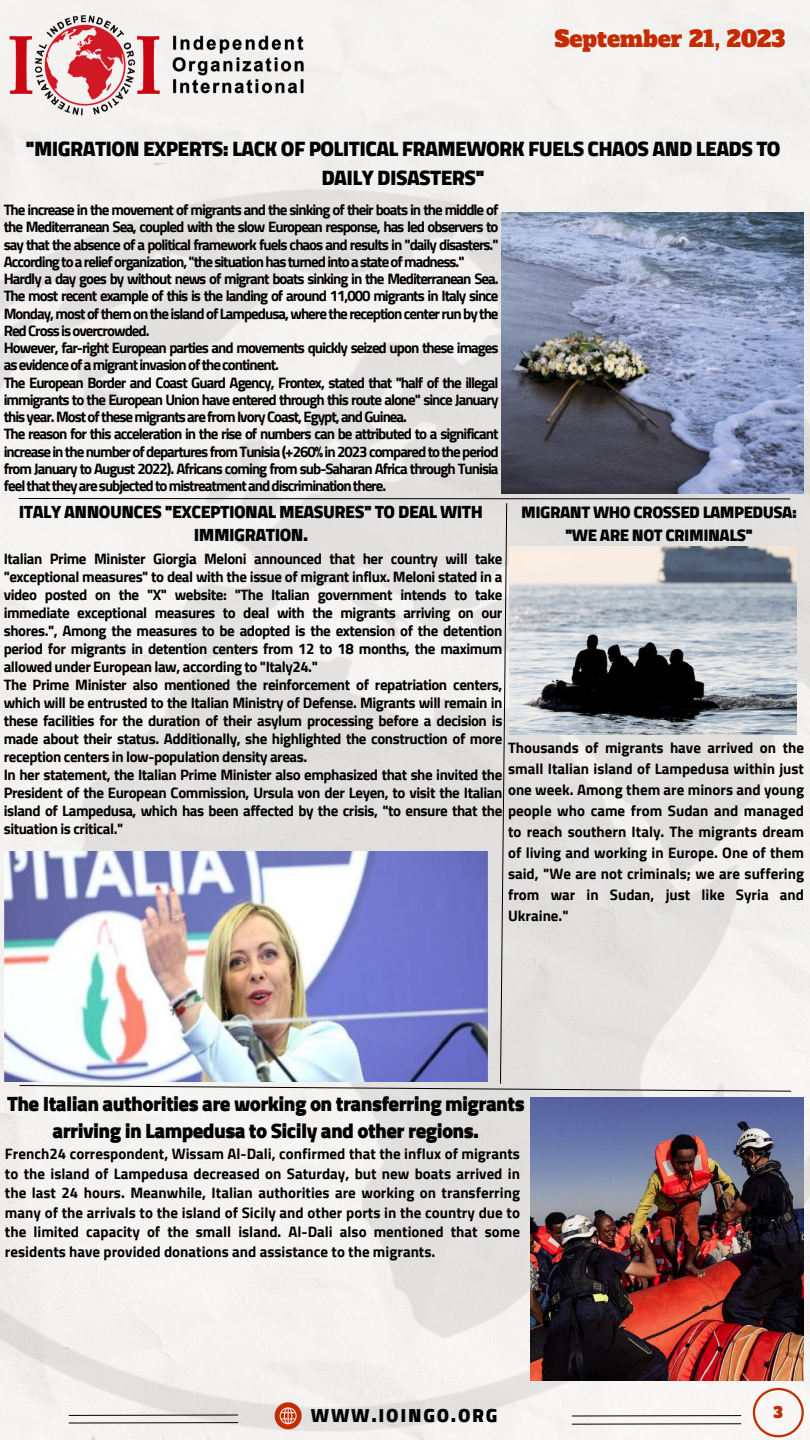
<style>
.page{position:relative;width:810px;height:1440px;background:#fff}
.page>*{position:absolute;margin:0;border:0;box-sizing:border-box;transform-origin:0 0}
.t1{font:22px "Alfa Slab One";color:#c42b00}
.t2{font:900 21.2px/29.2px "Cairo";letter-spacing:-.03em;color:#000;text-align:center}
.t3{font:900 21px/27.8px "Cairo";letter-spacing:-.03em;color:#000;text-align:center}
.t4{font:900 19.2px "Cairo";letter-spacing:.09em;color:#000}
.t5{font:900 18px/22.5px "Cairo";letter-spacing:-.03em;color:#000;text-align:center}
.t6{font:900 17px/23.2px "Cairo";letter-spacing:-.03em;color:#000;text-align:center}
.t7{font:700 15px/17.2px "Cairo";letter-spacing:-.03em;color:#000;text-align:justify}
.t8{font:700 15px "Cairo";color:#000}
.t9{font:700 15px/17.2px "Cairo";letter-spacing:-.07em;color:#000}
.t10{font:15px "Alfa Slab One";color:#c42b00}
</style>
<div class="page">
<img style="left:0;top:163px;width:810px;height:1277px">
<img style="left:502px;top:213px;width:301px;height:281px">
<img style="left:531px;top:1098px;width:273px;height:282px">
<svg style="left:753px;top:1388px;width:51px;height:49px"></svg>
<img style="left:0;top:6px;width:316px;height:118px">
<img style="left:5px;top:852px;width:13px;height:229px">
<svg style="left:68px;top:1414px;width:171px;height:2px"></svg>
<svg style="left:275px;top:1402px;width:27px;height:27px"></svg>
<svg style="left:68px;top:1422px;width:171px;height:2px"></svg>
<svg style="left:571px;top:1415px;width:171px;height:2px"></svg>
<svg style="left:571px;top:1423px;width:171px;height:2px"></svg>
<svg style="left:18px;top:498px;width:774px;height:594px"></svg>
<p class="t1" style="left:555px;top:24px;width:232px">September 21, 2023</p>
<p class="t2" style="left:26px;top:134px;width:757px">"MIGRATION EXPERTS: LACK OF POLITICAL FRAMEWORK FUELS CHAOS AND LEADS TO<br>DAILY DISASTERS"</p>
<p class="t7" style="left:4px;top:201px;width:496px">The increase in the movement of migrants and the sinking of their boats in the middle of the Mediterranean Sea, coupled with the slow European response, has led observers to say that the absence of a political framework fuels chaos and results in "daily disasters." Accordingtoarelieforganization,"thesituationhasturnedintoastateofmadness."</p>
<p class="t7" style="left:4px;top:270px;width:496px">Hardly a day goes by without news of migrant boats sinking in the Mediterranean Sea.<br>The most recent example of this is the landing of around 11,000 migrants in Italy since Monday, most of them on the island of Lampedusa, where the reception center run by the RedCrossisovercrowded.</p>
<p class="t9" style="left:4px;top:339px;width:496px">However, far-right European parties and movements quickly seized upon these images asevidenceofamigrantinvasionofthecontinent.</p>
<p class="t7" style="left:4px;top:374px;width:496px">The European Border and Coast Guard Agency, Frontex, stated that "half of the illegal immigrants to the European Union have entered through this route alone" since January thisyear.MostofthesemigrantsarefromIvoryCoast,Egypt,andGuinea.</p>
<p class="t7" style="left:4px;top:426px;width:496px">The reason for this acceleration in the rise of numbers can be attributed to a significant increase in the number of departures from Tunisia (+260% in 2023 compared to the period from January to August 2022). Africans coming from sub-Saharan Africa through Tunisia feelthattheyaresubjectedtomistreatmentanddiscriminationthere.</p>
<p class="t6" style="left:521px;top:500px;width:277px">MIGRANT WHO CROSSED LAMPEDUSA: "WE ARE NOT CRIMINALS"</p>
<p class="t5" style="left:19px;top:501px;width:466px">ITALY ANNOUNCES "EXCEPTIONAL MEASURES" TO DEAL WITH<br>IMMIGRATION.</p>
<p class="t7" style="left:4px;top:550px;width:500px;line-height:18px">Italian Prime Minister Giorgia Meloni announced that her country will take "exceptional measures" to deal with the issue of migrant influx. Meloni stated in a video posted on the "X" website: "The Italian government intends to take immediate exceptional measures to deal with the migrants arriving on our shores.", Among the measures to be adopted is the extension of the detention period for migrants in detention centers from 12 to 18 months, the maximum allowed under European law, according to "Italy24."</p>
<p class="t7" style="left:4px;top:676px;width:500px;line-height:18px">The Prime Minister also mentioned the reinforcement of repatriation centers, which will be entrusted to the Italian Ministry of Defense. Migrants will remain in these facilities for the duration of their asylum processing before a decision is made about their status. Additionally, she highlighted the construction of more reception centers in low-population density areas.</p>
<p class="t7" style="left:4px;top:766px;width:500px;line-height:18px">In her statement, the Italian Prime Minister also emphasized that she invited the<br>President of the European Commission, Ursula von der Leyen, to visit the Italian</p>
<p class="t7" style="left:4px;top:821px;width:121px">situation is critical."</p>
<p class="t8" style="left:508px;top:739px;width:298px">Thousands of migrants have arrived on the</p>
<p class="t8" style="left:508px;top:760px;width:298px">small Italian island of Lampedusa within just</p>
<p class="t8" style="left:508px;top:781px;width:298px">one week. Among them are minors and young</p>
<p class="t7" style="left:4px;top:803px;width:802px">island of Lampedusa, which has been affected by the crisis, "to ensure that the people who came from Sudan and managed</p>
<p class="t8" style="left:508px;top:823px;width:298px">to reach southern Italy. The migrants dream</p>
<p class="t8" style="left:508px;top:844px;width:298px">of living and working in Europe. One of them</p>
<p class="t8" style="left:508px;top:865px;width:298px">said, "We are not criminals; we are suffering</p>
<p class="t8" style="left:508px;top:886px;width:298px">from war in Sudan, just like Syria and</p>
<p class="t8" style="left:508px;top:907px;width:62px">Ukraine."</p>
<p class="t3" style="left:7px;top:1090px;width:519px">The Italian authorities are working on transferring migrants arriving in Lampedusa to Sicily and other regions.</p>
<p class="t7" style="left:5px;top:1144px;width:517px;line-height:19.5px">French24 correspondent, Wissam Al-Dali, confirmed that the influx of migrants to the island of Lampedusa decreased on Saturday, but new boats arrived in the last 24 hours. Meanwhile, Italian authorities are working on transferring many of the arrivals to the island of Sicily and other ports in the country due to the limited capacity of the small island. Al-Dali also mentioned that some residents have provided donations and assistance to the migrants.</p>
<p class="t4" style="left:311px;top:1404px;width:188px">WWW.IOINGO.ORG</p>
<p class="t10" style="left:774px;top:1402px;width:11px">3</p>
</div>
